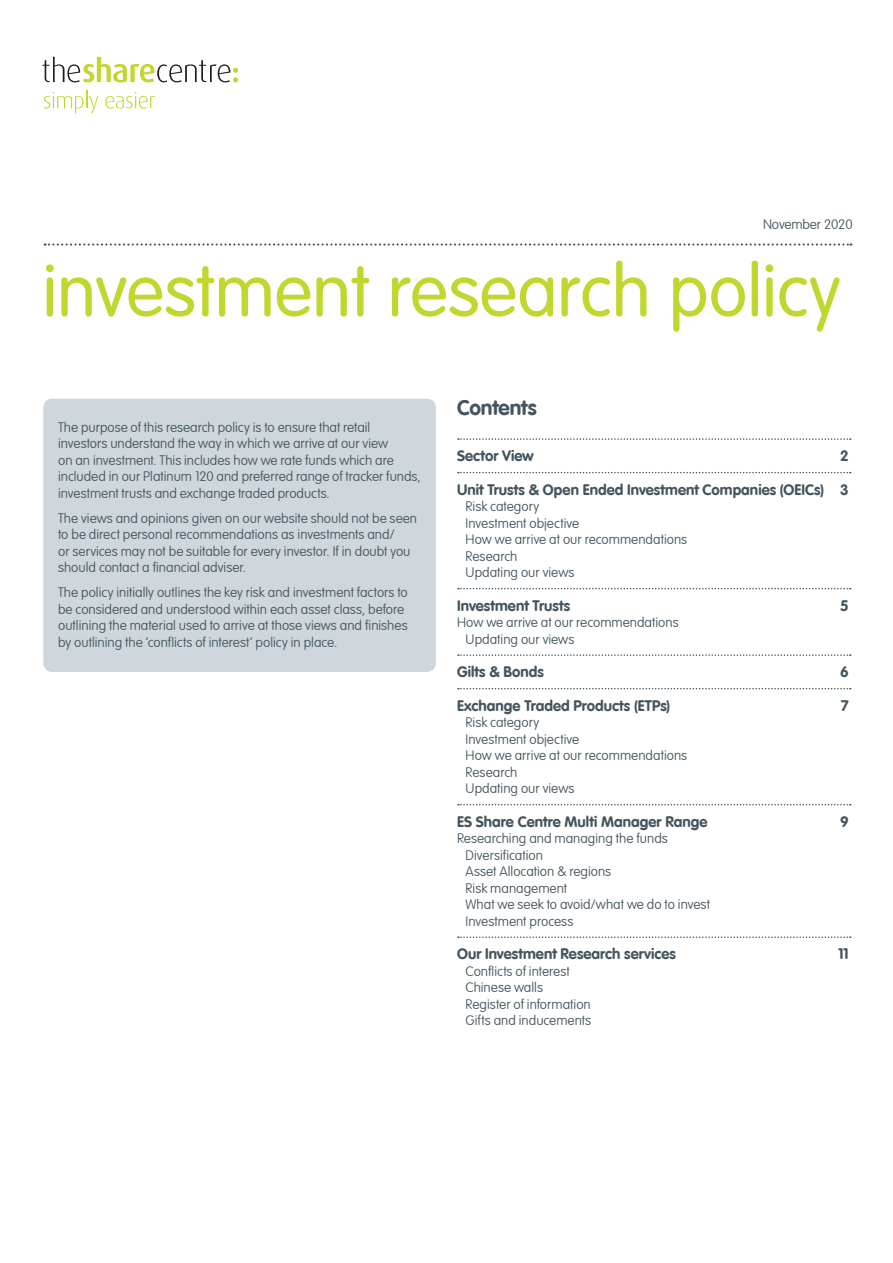
<style>
.page{position:relative;width:893px;height:1263px;background:#fff}
.page>*{position:absolute;margin:0;border:0;box-sizing:border-box;transform-origin:0 0}
.t1{font:300 72px "VAG Rounded LT";color:#c1d72f}
.t2{font:700 21px "VAG Rounded LT";letter-spacing:-.005em;color:#45555f}
.t3{font:700 15px "VAG Rounded LT";color:#45555f}
.t4{font:100 13.5px/16.5px "VAG Rounded LT";color:#45555f}
</style>
<div class="page">
<div style="left:43px;top:399px;width:393px;height:273px;background:#cfd7dc;border-radius:9px"></div>
<svg style="left:45px;top:243px;width:806px;height:3px"></svg>
<svg style="left:43px;top:57px;width:195px;height:25px"></svg>
<svg style="left:44px;top:90px;width:54px;height:23px"></svg>
<svg style="left:105px;top:92px;width:50px;height:17px"></svg>
<svg style="left:458px;top:438px;width:393px;height:2px"></svg>
<svg style="left:458px;top:472px;width:393px;height:1px"></svg>
<svg style="left:458px;top:588px;width:393px;height:1px"></svg>
<svg style="left:458px;top:654px;width:393px;height:2px"></svg>
<svg style="left:458px;top:688px;width:393px;height:1px"></svg>
<svg style="left:458px;top:804px;width:393px;height:1px"></svg>
<svg style="left:458px;top:936px;width:393px;height:2px"></svg>
<p class="t4" style="left:763px;top:217px;width:91px">November 2020</p>
<h1 class="t1" style="left:43px;top:250px;width:800px">investment research policy</h1>
<p class="t4" style="left:58px;top:419px;width:364px">The purpose of this research policy is to ensure that retail investors understand the way in which we arrive at our view<br>on an investment. This includes how we rate funds which are included in our Platinum 120 and preferred range of tracker funds, investment trusts and exchange traded products.</p>
<p class="t4" style="left:58px;top:510px;width:361px">The views and opinions given on our website should not be seen to be direct personal recommendations as investments and/<br>or services may not be suitable for every investor. If in doubt you should contact a financial adviser.</p>
<p class="t4" style="left:58px;top:585px;width:351px">The policy initially outlines the key risk and investment factors to be considered and understood within each asset class, before outlining the material used to arrive at those views and finishes by outlining the ‘conflicts of interest’ policy in place.</p>
<h2 class="t2" style="left:457px;top:395px;width:81px">Contents</h2>
<p class="t3" style="left:457px;top:447px;width:78px">Sector View</p>
<p class="t3" style="left:840px;top:447px;width:10px">2</p>
<p class="t3" style="left:457px;top:480px;width:393px">Unit Trusts &amp; Open Ended Investment Companies (OEICs) 3</p>
<p class="t4" style="left:466px;top:499px;width:223px">Risk category<br>Investment objective<br>How we arrive at our recommendations<br>Research<br>Updating our views</p>
<p class="t3" style="left:457px;top:596px;width:115px">Investment Trusts</p>
<p class="t3" style="left:840px;top:596px;width:10px">5</p>
<p class="t4" style="left:466px;top:615px;width:215px;text-indent:-9px">How we arrive at our recommendations<br>Updating our views</p>
<p class="t3" style="left:457px;top:663px;width:88px">Gilts &amp; Bonds</p>
<p class="t3" style="left:840px;top:663px;width:10px">6</p>
<p class="t3" style="left:457px;top:697px;width:215px">Exchange Traded Products (ETPs)</p>
<p class="t3" style="left:841px;top:697px;width:10px">7</p>
<p class="t4" style="left:466px;top:715px;width:223px">Risk category<br>Investment objective<br>How we arrive at our recommendations<br>Research<br>Updating our views</p>
<p class="t3" style="left:457px;top:813px;width:252px">ES Share Centre Multi Manager Range</p>
<p class="t3" style="left:840px;top:813px;width:10px">9</p>
<p class="t4" style="left:466px;top:831px;width:246px;text-indent:-9px">Researching and managing the funds<br>Diversification<br>Asset Allocation &amp; regions<br>Risk management<br>What we seek to avoid/what we do to invest<br>Investment process</p>
<p class="t3" style="left:457px;top:945px;width:220px">Our Investment Research services</p>
<p class="t3" style="left:838px;top:945px;width:12px">11</p>
<p class="t4" style="left:466px;top:963px;width:127px">Conflicts of interest<br>Chinese walls<br>Register of information<br>Gifts and inducements</p>
</div>
